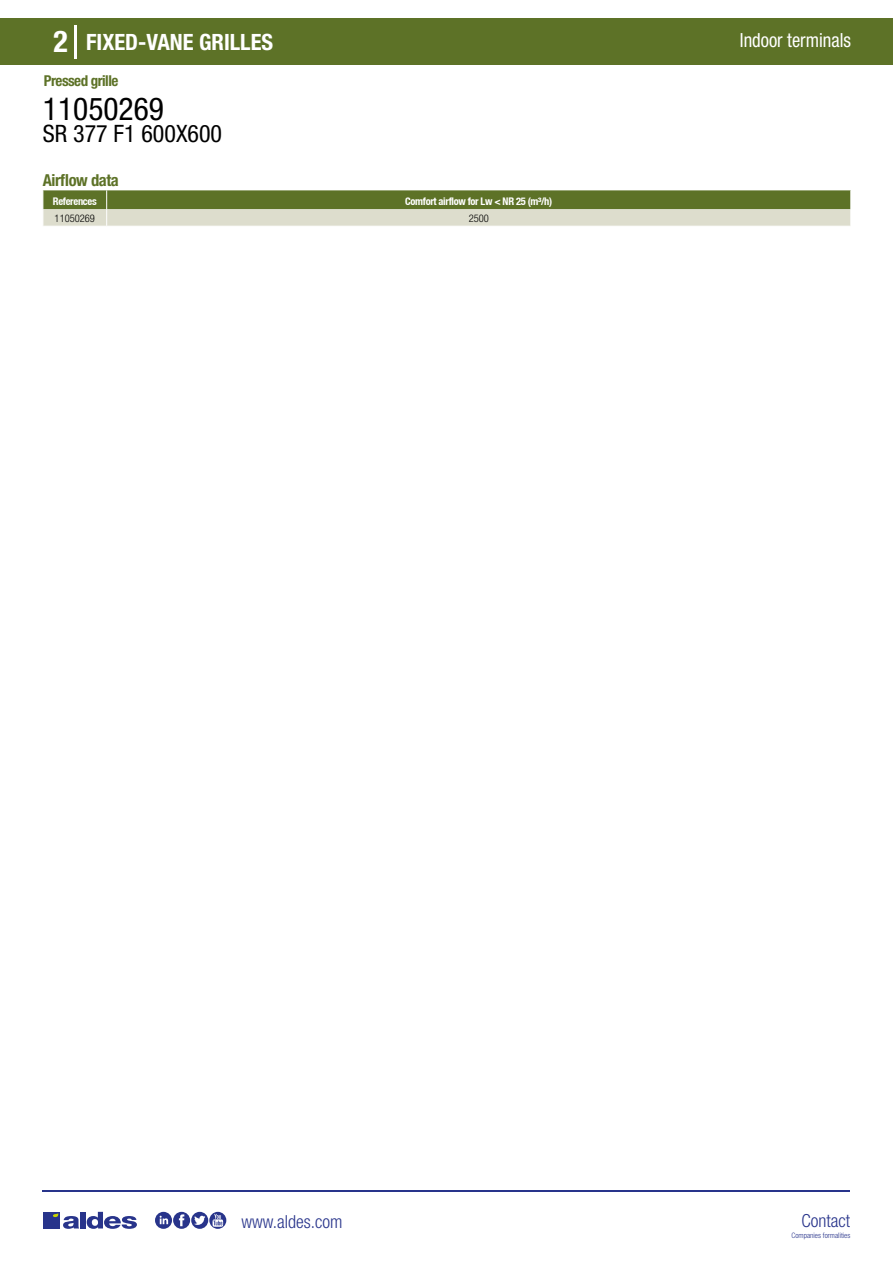
<style>
.page{position:relative;width:893px;height:1263px;background:#fff}
.page>*{position:absolute;margin:0;border:0;box-sizing:border-box;transform-origin:0 0}
.t1{font:condensed 31.5px "Helvetica Neue LT Std";color:#000}
.t2{font:700 condensed 30px "Helvetica Neue LT Std";color:#fff}
.t3{font:condensed 24px "Helvetica Neue LT Std";color:#000}
.t4{font:700 condensed 22.5px "Helvetica Neue LT Std";color:#fff}
.t5{font:condensed 19.5px "Helvetica Neue LT Std";color:#fff;scale:.95 1}
.t6{font:300 condensed 18px "Helvetica Neue";color:#28348b}
.t7{font:700 condensed 16.5px "Helvetica Neue LT Std";letter-spacing:-.025em;color:#5d7227}
.t8{font:700 condensed 15px "Helvetica Neue LT Std";letter-spacing:-.035em;color:#5d7227}
.t9{font:700 condensed 10.5px "Helvetica Neue";letter-spacing:-.03em;color:#fff}
.t10{font:300 condensed 10.5px "Helvetica Neue";color:#000}
.t11{font:300 condensed 7.5px "Helvetica Neue";color:#28348b}
</style>
<div class="page">
<div style="left:0;top:18px;width:893px;height:46px;background:#5d7227"></div>
<hr style="left:74px;top:25px;width:2px;height:33px;background:#fff">
<hr style="left:43px;top:1190px;width:807px;height:1px;background:#28348b">
<svg style="left:155px;top:1212px;width:71px;height:17px"></svg>
<div style="left:43px;top:1212px;width:17px;height:16px;background:#28348b"></div>
<div style="left:80px;top:1212px;width:6px;height:16px;background:#28348b"></div>
<svg style="left:87px;top:1212px;width:50px;height:17px"></svg>
<svg style="left:53px;top:1213px;width:26px;height:16px"></svg>
<svg style="left:43px;top:190px;width:808px;height:36px;background:#9ba678"></svg>
<h2 class="t2" style="left:54px;top:24px;width:16px">2</h2>
<h3 class="t4" style="left:86px;top:28px;width:189px">FIXED-VANE GRILLES</h3>
<h3 class="t5" style="left:740px;top:29px;width:118px">Indoor terminals</h3>
<h3 class="t8" style="left:44px;top:71px;width:76px">Pressed grille</h3>
<h1 class="t1" style="left:43px;top:91px;width:122px">11050269</h1>
<h3 class="t3" style="left:43px;top:120px;width:181px">SR 377 F1 600X600</h3>
<h3 class="t7" style="left:43px;top:170px;width:77px">Airflow data</h3>
<p class="t9" style="left:53px;top:195px;width:45px">References</p>
<p class="t9" style="left:405px;top:195px;width:149px">Comfort airflow for Lw &lt; NR 25 (m³/h)</p>
<p class="t10" style="left:55px;top:212px;width:42px">11050269</p>
<p class="t10" style="left:469px;top:212px;width:22px">2500</p>
<h3 class="t6" style="left:241px;top:1211px;width:102px">www.aldes.com</h3>
<h3 class="t6" style="left:801px;top:1211px;width:50px">Contact</h3>
<p class="t11" style="left:791px;top:1230px;width:60px">Companies formalities</p>
</div>
